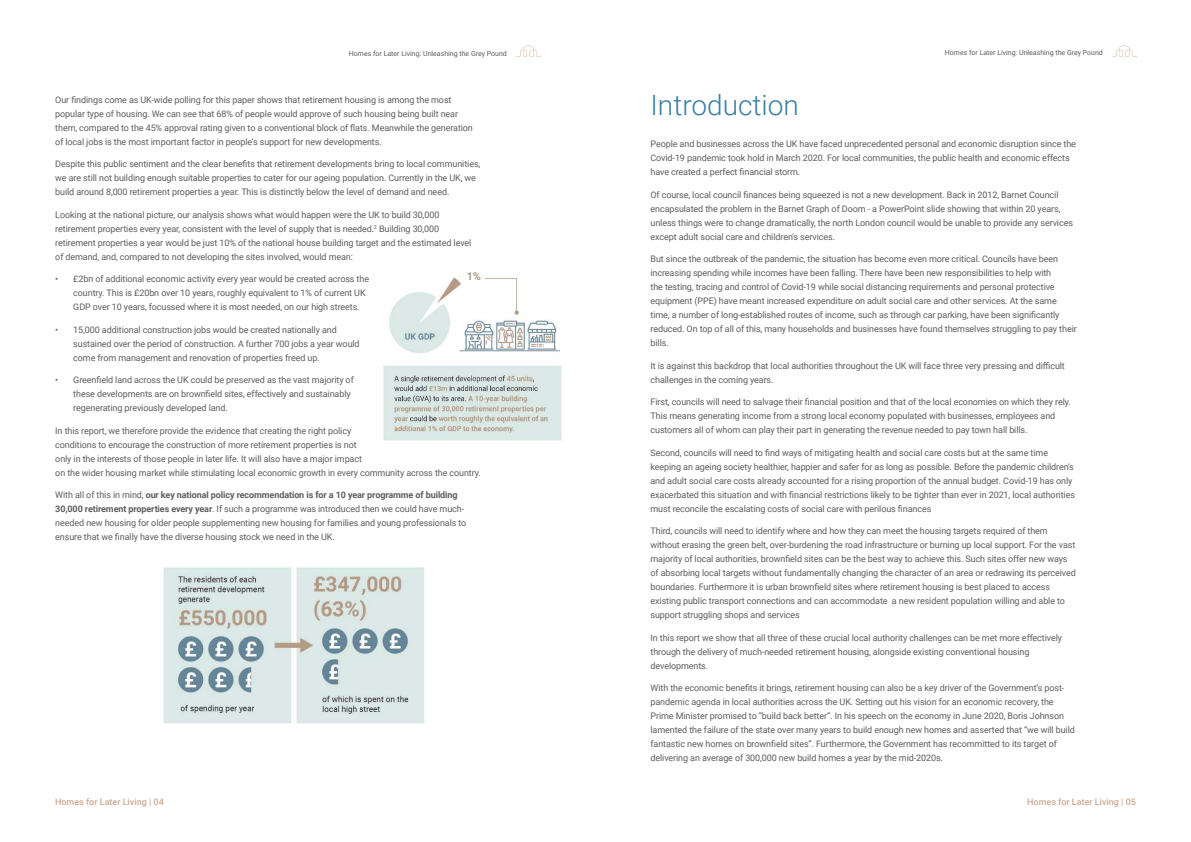
<style>
.page{position:relative;width:1191px;height:842px;background:#fff}
.page>*{position:absolute;margin:0;border:0;box-sizing:border-box;transform-origin:0 0}
.t1{font:300 28px "Roboto";color:#367fa1}
.t2{font:9px/14px "Roboto";letter-spacing:-.01em;color:#605c5c}
.t3{font:500 9px "Roboto";color:#cdaa90}
.t4{font:7px "Roboto";color:#605c5c}
.s1{font-weight:700}
</style>
<div class="page">
<img style="left:516px;top:45px;width:25px;height:12px">
<img style="left:1112px;top:45px;width:25px;height:12px">
<img style="left:383px;top:272px;width:179px;height:169px">
<img style="left:163px;top:567px;width:261px;height:157px">
<p class="t4" style="left:349px;top:51px;width:159px">Homes for Later Living: Unleashing the Grey Pound</p>
<p class="t4" style="left:945px;top:50px;width:159px">Homes for Later Living: Unleashing the Grey Pound</p>
<p class="t2" style="left:55px;top:92px;width:419px">Our findings come as UK-wide polling for this paper shows that retirement housing is among the most popular type of housing. We can see that 68% of people would approve of such housing being built near them, compared to the 45% approval rating given to a conventional block of flats. Meanwhile the generation of local jobs is the most important factor in people’s support for new developments.</p>
<p class="t2" style="left:55px;top:157px;width:426px">Despite this public sentiment and the clear benefits that retirement developments bring to local communities, we are still not building enough suitable properties to cater for our ageing population. Currently in the UK, we build around 8,000 retirement properties a year. This is distinctly below the level of demand and need.</p>
<p class="t2" style="left:55px;top:208px;width:418px">Looking at the national picture, our analysis shows what would happen were the UK to build 30,000 retirement properties every year, consistent with the level of supply that is needed.<sup>2</sup> Building 30,000 retirement properties a year would be just 10% of the national house building target and the estimated level of demand, and, compared to not developing the sites involved, would mean:</p>
<p class="t2" style="left:73px;top:273px;width:297px;text-indent:-18px">• £2bn of additional economic activity every year would be created across the country. This is £20bn over 10 years, roughly equivalent to 1% of current UK<br>GDP over 10 years, focussed where it is most needed, on our high streets.</p>
<p class="t2" style="left:73px;top:323px;width:288px;text-indent:-18px">• 15,000 additional construction jobs would be created nationally and sustained over the period of construction. A further 700 jobs a year would come from management and renovation of properties freed up.</p>
<p class="t2" style="left:73px;top:374px;width:282px;text-indent:-18px">• Greenfield land across the UK could be preserved as the vast majority of these developments are on brownfield sites, effectively and sustainably regenerating previously developed land.</p>
<p class="t2" style="left:55px;top:424px;width:427px">In this report, we therefore provide the evidence that creating the right policy<br>conditions to encourage the construction of more retirement properties is not<br>only in the interests of those people in later life. It will also have a major impact<br>on the wider housing market while stimulating local economic growth in every community across the country.</p>
<p class="t2" style="left:55px;top:489px;width:412px">With all of this in mind, <span class="s1">our key national policy recommendation is for a 10 year programme of building 30,000 retirement properties every year</span>. If such a programme was introduced then we could have much&shy;needed new housing for older people supplementing new housing for families and young professionals to ensure that we finally have the diverse housing stock we need in the UK.</p>
<h1 class="t1" style="left:650px;top:93px;width:150px">Introduction</h1>
<p class="t2" style="left:650px;top:137px;width:427px">People and businesses across the UK have faced unprecedented personal and economic disruption since the<br>Covid-19 pandemic took hold in March 2020. For local communities, the public health and economic effects have created a perfect financial storm.</p>
<p class="t2" style="left:650px;top:187px;width:424px">Of course, local council finances being squeezed is not a new development. Back in 2012, Barnet Council encapsulated the problem in the Barnet Graph of Doom - a PowerPoint slide showing that within 20 years, unless things were to change dramatically, the north London council would be unable to provide any services except adult social care and children's services.</p>
<p class="t2" style="left:650px;top:252px;width:428px">But since the outbreak of the pandemic, the situation has become even more critical. Councils have been increasing spending while incomes have been falling. There have been new responsibilities to help with<br>the testing, tracing and control of Covid-19 while social distancing requirements and personal protective equipment (PPE) have meant increased expenditure on adult social care and other services. At the same time, a number of long-established routes of income, such as through car parking, have been significantly reduced. On top of all of this, many households and businesses have found themselves struggling to pay their bills.</p>
<p class="t2" style="left:650px;top:358px;width:416px">It is against this backdrop that local authorities throughout the UK will face three very pressing and difficult challenges in the coming years.</p>
<p class="t2" style="left:650px;top:395px;width:422px">First, councils will need to salvage their financial position and that of the local economies on which they rely.<br>This means generating income from a strong local economy populated with businesses, employees and customers all of whom can play their part in generating the revenue needed to pay town hall bills.</p>
<p class="t2" style="left:650px;top:445px;width:426px">Second, councils will need to find ways of mitigating health and social care costs but at the same time keeping an ageing society healthier, happier and safer for as long as possible. Before the pandemic children's and adult social care costs already accounted for a rising proportion of the annual budget. Covid-19 has only exacerbated this situation and with financial restrictions likely to be tighter than ever in 2021, local authorities must reconcile the escalating costs of social care with perilous finances</p>
<p class="t2" style="left:650px;top:525px;width:427px">Third, councils will need to identify where and how they can meet the housing targets required of them without erasing the green belt, over-burdening the road infrastructure or burning up local support. For the vast majority of local authorities, brownfield sites can be the best way to achieve this. Such sites offer new ways of absorbing local targets without fundamentally changing the character of an area or redrawing its perceived boundaries. Furthermore it is urban brownfield sites where retirement housing is best placed to access existing public transport connections and can accommodate a new resident population willing and able to support struggling shops and services</p>
<p class="t2" style="left:650px;top:631px;width:413px">In this report we show that all three of these crucial local authority challenges can be met more effectively through the delivery of much-needed retirement housing, alongside existing conventional housing developments.</p>
<p class="t2" style="left:650px;top:681px;width:426px">With the economic benefits it brings, retirement housing can also be a key driver of the Government’s post&shy;pandemic agenda in local authorities across the UK. Setting out his vision for an economic recovery, the Prime Minister promised to “build back better”. In his speech on the economy in June 2020, Boris Johnson lamented the failure of the state over many years to build enough new homes and asserted that “we will build fantastic new homes on brownfield sites”. Furthermore, the Government has recommitted to its target of delivering an average of 300,000 new build homes a year by the mid-2020s.</p>
<p class="t3" style="left:55px;top:798px;width:110px">Homes for Later Living | 04</p>
<p class="t3" style="left:1027px;top:798px;width:110px">Homes for Later Living | 05</p>
</div>
